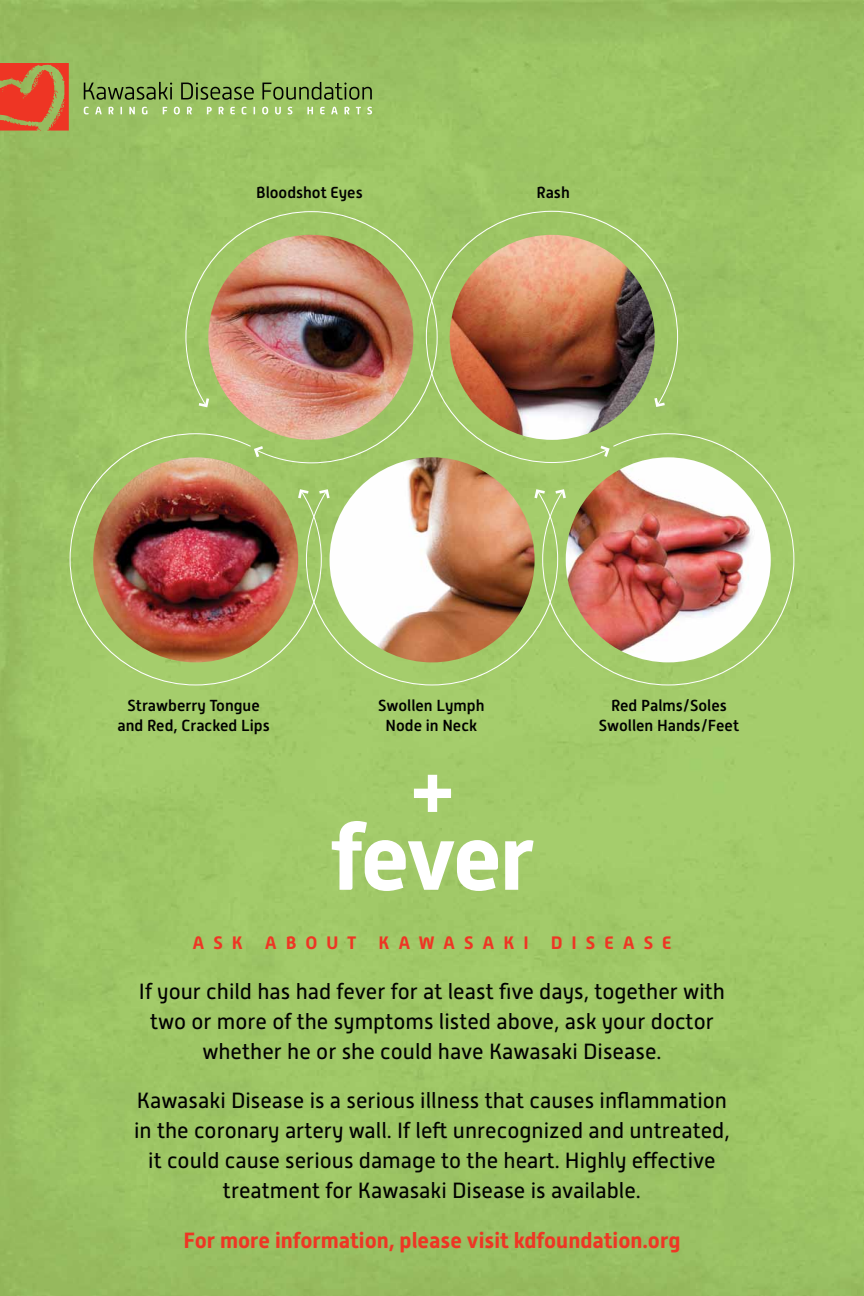
<style>
.page{position:relative;width:864px;height:1296px;background:#fff}
.page>*{position:absolute;margin:0;border:0;box-sizing:border-box;transform-origin:0 0}
.t1{font:22px/30px "Alwyn New";color:#000;text-align:center}
.t2{font:700 22px "Alwyn New";color:#ee3524}
.t3{font:700 18px "Alwyn New";letter-spacing:.5em;color:#ee3524}
.t4{font:500 16px/20px "Alwyn New";color:#000;text-align:center}
</style>
<div class="page">
<img style="left:0;top:0;width:864px;height:1296px">
<div style="left:185px;top:211px;width:241px;height:252px;background:#9ec665"></div>
<svg style="left:199px;top:398px;width:10px;height:9px"></svg>
<svg style="left:70px;top:433px;width:252px;height:252px;background:#a2c96a"></svg>
<svg style="left:298px;top:489px;width:11px;height:9px"></svg>
<svg style="left:306px;top:492px;width:236px;height:193px;background:#a6cc6f"></svg>
<svg style="left:319px;top:489px;width:11px;height:9px"></svg>
<svg style="left:534px;top:489px;width:8px;height:9px"></svg>
<div style="left:542px;top:433px;width:252px;height:252px;background:#a3cb6a"></div>
<svg style="left:555px;top:489px;width:11px;height:9px"></svg>
<div style="left:426px;top:211px;width:252px;height:252px;background:#9ec666"></div>
<svg style="left:600px;top:446px;width:10px;height:11px"></svg>
<svg style="left:654px;top:398px;width:11px;height:9px"></svg>
<img style="left:450px;top:235px;width:205px;height:205px;border-radius:103px">
<img style="left:566px;top:457px;width:205px;height:205px;border-radius:103px">
<img style="left:208px;top:235px;width:205px;height:205px;border-radius:101px">
<img style="left:330px;top:457px;width:205px;height:205px;border-radius:103px">
<img style="left:93px;top:457px;width:205px;height:205px;border-radius:103px">
<svg style="left:0;top:63px;width:69px;height:68px;background:#d45c35"></svg>
<svg style="left:84px;top:82px;width:88px;height:18px;background:#708d48"></svg>
<svg style="left:181px;top:83px;width:73px;height:17px"></svg>
<svg style="left:262px;top:82px;width:110px;height:18px;background:#75934b"></svg>
<svg style="left:84px;top:107px;width:5px;height:7px"></svg>
<svg style="left:95px;top:107px;width:7px;height:7px"></svg>
<svg style="left:109px;top:107px;width:5px;height:7px"></svg>
<svg style="left:120px;top:107px;width:2px;height:7px"></svg>
<svg style="left:129px;top:107px;width:6px;height:7px"></svg>
<svg style="left:142px;top:107px;width:5px;height:7px"></svg>
<svg style="left:163px;top:107px;width:4px;height:7px"></svg>
<svg style="left:174px;top:107px;width:6px;height:7px"></svg>
<svg style="left:187px;top:107px;width:5px;height:7px"></svg>
<svg style="left:207px;top:107px;width:5px;height:7px"></svg>
<svg style="left:219px;top:107px;width:5px;height:7px"></svg>
<svg style="left:230px;top:107px;width:5px;height:7px"></svg>
<svg style="left:242px;top:107px;width:5px;height:7px"></svg>
<svg style="left:262px;top:107px;width:6px;height:7px"></svg>
<svg style="left:275px;top:107px;width:6px;height:7px"></svg>
<svg style="left:288px;top:107px;width:4px;height:7px"></svg>
<svg style="left:307px;top:107px;width:6px;height:7px"></svg>
<svg style="left:320px;top:107px;width:5px;height:7px"></svg>
<svg style="left:331px;top:107px;width:7px;height:7px"></svg>
<svg style="left:345px;top:107px;width:5px;height:7px"></svg>
<svg style="left:356px;top:107px;width:5px;height:7px"></svg>
<svg style="left:367px;top:107px;width:5px;height:7px"></svg>
<svg style="left:414px;top:775px;width:37px;height:37px"></svg>
<svg style="left:332px;top:821px;width:166px;height:70px"></svg>
<svg style="left:505px;top:840px;width:29px;height:50px"></svg>
<p class="t4" style="left:256px;top:183px;width:108px">Bloodshot Eyes</p>
<p class="t4" style="left:537px;top:183px;width:35px">Rash</p>
<p class="t4" style="left:118px;top:696px;width:154px">Strawberry Tongue and Red, Cracked Lips</p>
<p class="t4" style="left:378px;top:696px;width:108px">Swollen Lymph<br>Node in Neck</p>
<p class="t4" style="left:599px;top:696px;width:142px">Red Palms/Soles<br>Swollen Hands/Feet</p>
<p class="t3" style="left:192px;top:932px;width:481px">ASK ABOUT KAWASAKI DISEASE</p>
<p class="t1" style="left:139px;top:976px;width:588px">If your child has had fever for at least five days, together with two or more of the symptoms listed above, ask your doctor whether he or she could have Kawasaki Disease.</p>
<p class="t1" style="left:134px;top:1086px;width:597px">Kawasaki Disease is a serious illness that causes inflammation in the coronary artery wall. If left unrecognized and untreated, it could cause serious damage to the heart. Highly effective treatment for Kawasaki Disease is available.</p>
<p class="t2" style="left:183px;top:1228px;width:499px">For more information, please visit kdfoundation.org</p>
</div>
